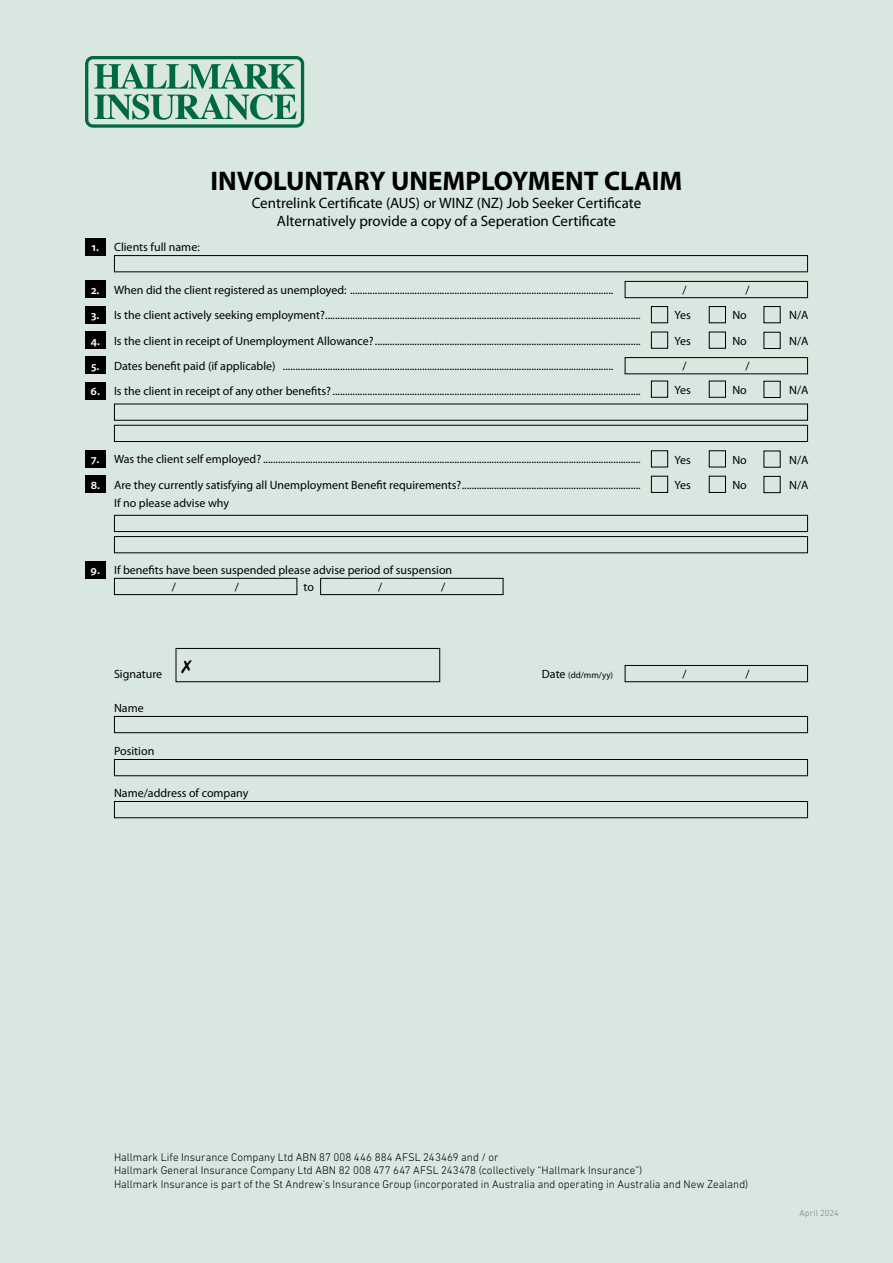
<style>
.page{position:relative;width:893px;height:1263px;background:#d8e7df}
.page>*{position:absolute;margin:0;border:0;box-sizing:border-box;transform-origin:0 0}
.t1{font:700 27px "Myriad Pro";color:#000}
.t2{font:15px/18px "Myriad Pro";color:#000;text-align:center}
.t3{font:12px/25.5px "Myriad Pro";color:#000}
.t4{font:600 12px "Myriad Pro";color:#fff}
.t5{font:300 11.25px/13.5px "DIN Next LT Pro";letter-spacing:.005em;color:#000}
.t6{font:9px "Myriad Pro";color:#000}
.t7{font:300 9px "DIN Next LT Pro";letter-spacing:.005em;color:#808285}
.s1{font-weight:600;color:#fff}
.s2{font-size:12px}
</style>
<div class="page">
<div style="left:85px;top:238px;width:21px;height:17px;background:#000"></div>
<div style="left:114px;top:255px;width:694px;height:17px;border:1px solid #000"></div>
<div style="left:176px;top:648px;width:264px;height:34px;border:1px solid #000"></div>
<div style="left:625px;top:665px;width:183px;height:17px;border:1px solid #000"></div>
<div style="left:114px;top:716px;width:694px;height:17px;border:1px solid #000"></div>
<div style="left:114px;top:759px;width:694px;height:17px;border:1px solid #000"></div>
<div style="left:114px;top:801px;width:694px;height:17px;border:1px solid #000"></div>
<svg style="left:85px;top:56px;width:219px;height:72px"></svg>
<div style="left:85px;top:306px;width:21px;height:17px;background:#000"></div>
<div style="left:85px;top:281px;width:21px;height:17px;background:#000"></div>
<div style="left:625px;top:281px;width:183px;height:17px;border:1px solid #000"></div>
<div style="left:709px;top:306px;width:17px;height:17px;border:1px solid #000"></div>
<div style="left:651px;top:306px;width:17px;height:17px;border:1px solid #000"></div>
<div style="left:85px;top:561px;width:21px;height:17px;background:#000"></div>
<div style="left:85px;top:332px;width:21px;height:17px;background:#000"></div>
<div style="left:85px;top:382px;width:21px;height:17px;background:#000"></div>
<div style="left:85px;top:476px;width:21px;height:17px;background:#000"></div>
<div style="left:85px;top:450px;width:21px;height:17px;background:#000"></div>
<div style="left:114px;top:404px;width:694px;height:17px;border:1px solid #000"></div>
<div style="left:114px;top:515px;width:694px;height:17px;border:1px solid #000"></div>
<div style="left:114px;top:425px;width:694px;height:17px;border:1px solid #000"></div>
<div style="left:114px;top:536px;width:694px;height:17px;border:1px solid #000"></div>
<div style="left:709px;top:450px;width:17px;height:17px;border:1px solid #000"></div>
<div style="left:651px;top:450px;width:17px;height:17px;border:1px solid #000"></div>
<div style="left:709px;top:332px;width:17px;height:17px;border:1px solid #000"></div>
<div style="left:709px;top:476px;width:17px;height:17px;border:1px solid #000"></div>
<div style="left:709px;top:381px;width:17px;height:17px;border:1px solid #000"></div>
<div style="left:651px;top:332px;width:17px;height:17px;border:1px solid #000"></div>
<div style="left:651px;top:476px;width:17px;height:17px;border:1px solid #000"></div>
<div style="left:651px;top:381px;width:17px;height:17px;border:1px solid #000"></div>
<div style="left:763px;top:476px;width:18px;height:17px;border:1px solid #000"></div>
<div style="left:763px;top:381px;width:18px;height:17px;border:1px solid #000"></div>
<div style="left:114px;top:578px;width:183px;height:17px;border:1px solid #000"></div>
<div style="left:320px;top:578px;width:183px;height:17px;border:1px solid #000"></div>
<div style="left:85px;top:357px;width:21px;height:17px;background:#000"></div>
<div style="left:625px;top:357px;width:183px;height:17px;border:1px solid #000"></div>
<p class="t3" style="left:92px;top:234px;width:110px"><span class="s1">1.</span> Clients full name:</p>
<h1 class="t1" style="left:211px;top:164px;width:473px">INVOLUNTARY UNEMPLOYMENT CLAIM</h1>
<p class="t2" style="left:252px;top:194px;width:391px">Centrelink Certificate (AUS) or WINZ (NZ) Job Seeker Certificate<br>Alternatively provide a copy of a Seperation Certificate</p>
<p class="t3" style="left:114px;top:277px;width:528px;text-indent:-23px"><span class="s1">2.</span> When did the client registered as unemployed: ..........................................................................................................<br>Is the client actively seeking employment?...............................................................................................................................</p>
<p class="t4" style="left:91px;top:307px;width:10px">3.</p>
<p class="t3" style="left:682px;top:277px;width:6px">/</p>
<p class="t3" style="left:745px;top:277px;width:6px">/</p>
<p class="t3" style="left:675px;top:302px;width:18px">Yes</p>
<p class="t3" style="left:732px;top:302px;width:16px">No</p>
<p class="t3" style="left:789px;top:302px;width:21px">N/A</p>
<p class="t3" style="left:114px;top:328px;width:528px">Is the client in receipt of Unemployment Allowance?...........................................................................................................</p>
<p class="t3" style="left:114px;top:378px;width:528px">Is the client in receipt of any other benefits? ............................................................................................................................</p>
<p class="t3" style="left:675px;top:328px;width:18px">Yes</p>
<p class="t3" style="left:732px;top:328px;width:16px">No</p>
<p class="t4" style="left:91px;top:333px;width:11px">4.</p>
<p class="t3" style="left:91px;top:353px;width:524px"><span class="s1">5.</span> Dates benefit paid (if applicable) .....................................................................................................................................</p>
<p class="t3" style="left:682px;top:353px;width:6px">/</p>
<p class="t3" style="left:745px;top:353px;width:6px">/</p>
<p class="t3" style="left:675px;top:377px;width:18px">Yes</p>
<p class="t3" style="left:732px;top:377px;width:16px">No</p>
<p class="t4" style="left:91px;top:384px;width:11px">6.</p>
<p class="t3" style="left:789px;top:328px;width:21px">N/A</p>
<p class="t3" style="left:789px;top:377px;width:21px">N/A</p>
<p class="t4" style="left:91px;top:452px;width:10px">7.</p>
<p class="t3" style="left:114px;top:446px;width:528px">Was the client self employed? ........................................................................................................................................................</p>
<p class="t3" style="left:675px;top:447px;width:18px">Yes</p>
<p class="t3" style="left:732px;top:447px;width:16px">No</p>
<p class="t3" style="left:789px;top:447px;width:21px">N/A</p>
<p class="t4" style="left:91px;top:477px;width:11px">8.</p>
<p class="t3" style="left:114px;top:476px;width:528px;line-height:17.7px">Are they currently satisfying all Unemployment Benefit requirements?........................................................................<br>If no please advise why</p>
<p class="t3" style="left:675px;top:472px;width:18px">Yes</p>
<p class="t3" style="left:732px;top:472px;width:16px">No</p>
<p class="t3" style="left:789px;top:472px;width:21px">N/A</p>
<p class="t4" style="left:91px;top:563px;width:11px">9.</p>
<p class="t3" style="left:304px;top:561px;width:150px;line-height:16.8px;text-indent:-190px">If benefits have been suspended please advise period of suspension to</p>
<p class="t3" style="left:172px;top:574px;width:6px">/</p>
<p class="t3" style="left:235px;top:574px;width:6px">/</p>
<p class="t3" style="left:378px;top:574px;width:6px">/</p>
<p class="t3" style="left:441px;top:574px;width:6px">/</p>
<p class="t3" style="left:114px;top:661px;width:79px">Signature ✗</p>
<p class="t6" style="left:542px;top:669px;width:73px"><span class="s2">Date</span> (dd/mm/yy)</p>
<p class="t3" style="left:682px;top:661px;width:6px">/</p>
<p class="t3" style="left:745px;top:661px;width:6px">/</p>
<p class="t3" style="left:114px;top:695px;width:31px">Name</p>
<p class="t3" style="left:114px;top:738px;width:42px">Position</p>
<p class="t3" style="left:114px;top:780px;width:136px">Name/address of company</p>
<p class="t5" style="left:114px;top:1150px;width:636px">Hallmark Life Insurance Company Ltd ABN 87 008 446 884 AFSL 243469 and / or<br>Hallmark General Insurance Company Ltd ABN 82 008 477 647 AFSL 243478 (collectively “Hallmark Insurance”)<br>Hallmark Insurance is part of the St Andrew’s Insurance Group (incorporated in Australia and operating in Australia and New Zealand)</p>
<p class="t7" style="left:799px;top:1207px;width:41px">April 2024</p>
</div>
